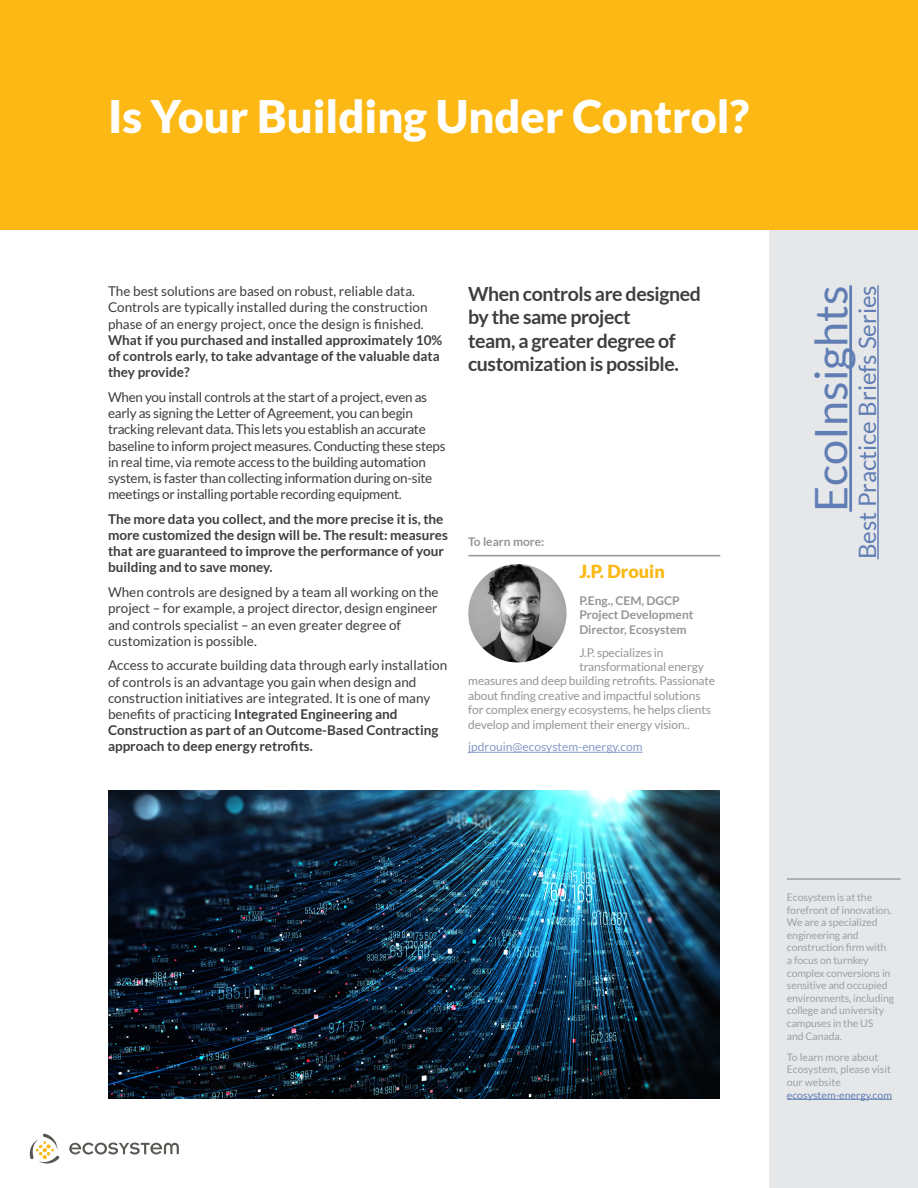
<style>
.page{position:relative;width:918px;height:1188px;background:#fff}
.page>*{position:absolute;margin:0;border:0;box-sizing:border-box;transform-origin:0 0}
.t1{font:900 45px "Lato";color:#fff}
.t2{font:45px "Lato";color:#607eb4}
.t3{font:24px "Lato";color:#607eb4}
.t4{font:700 19.5px/23.4px "Lato";letter-spacing:-.02em;color:#3e3e3f}
.t5{font:900 18px "Lato";color:#fcb814}
.t6{font:13.5px/16.2px "Lato";color:#3e3e3f}
.t7{font:13.5px/16.2px "Lato";letter-spacing:-.02em;color:#3e3e3f}
.t8{font:700 13.5px/16.2px "Lato";color:#3e3e3f}
.t9{font:12px "Lato";letter-spacing:-.01em;color:#939598}
.t10{font:700 12px/14.4px "Lato";color:#939598}
.t11{font:12px "Lato";color:#879bc7}
.t12{font:10.5px/12.6px "Lato";letter-spacing:-.01em;color:#9d9fa2}
.s1{font-weight:700}
.s2{color:#607eb4}
</style>
<div class="page">
<div style="left:770px;top:230px;width:148px;height:958px;background:#e6e7e9"></div>
<div style="left:0;top:0;width:918px;height:230px;background:#fcb814"></div>
<img style="left:108px;top:791px;width:612px;height:308px">
<svg style="left:69px;top:1143px;width:110px;height:12px"></svg>
<svg style="left:29px;top:1134px;width:30px;height:30px"></svg>
<hr style="left:787px;top:878px;width:114px;height:2px;background:#9d9fa2">
<hr style="left:787px;top:1099px;width:105px;height:1px;background:#607eb4">
<hr style="left:849px;top:285px;width:3px;height:227px;background:#607eb4">
<hr style="left:877px;top:285px;width:2px;height:274px;background:#607eb4">
<hr style="left:468px;top:555px;width:252px;height:1px;background:#939598">
<hr style="left:468px;top:752px;width:175px;height:1px;background:#879bc7">
<img style="left:468px;top:564px;width:99px;height:98px;border-radius:49px">
<p class="t1" style="left:108px;top:90px;width:643px">Is Your Building Under Control?</p>
<p class="t6" style="left:108px;top:283px;width:336px">The best solutions are based on robust, reliable data.<br>Controls are typically installed during the construction phase of an energy project, once the design is finished.<br><span class="s1">What if you purchased and installed approximately 10% of controls early, to take advantage of the valuable data they provide?</span></p>
<p class="t7" style="left:108px;top:389px;width:339px">When you install controls at the start of a project, even as early as signing the Letter of Agreement, you can begin tracking relevant data. This lets you establish an accurate baseline to inform project measures. Conducting these steps in real time, via remote access to the building automation system, is faster than collecting information during on-site meetings or installing portable recording equipment.</p>
<p class="t8" style="left:108px;top:511px;width:342px">The more data you collect, and the more precise it is, the more customized the design will be. The result: measures that are guaranteed to improve the performance of your building and to save money.</p>
<p class="t6" style="left:108px;top:584px;width:332px">When controls are designed by a team all working on the project – for example, a project director, design engineer and controls specialist – an even greater degree of customization is possible.</p>
<p class="t6" style="left:108px;top:657px;width:341px">Access to accurate building data through early installation of controls is an advantage you gain when design and construction initiatives are integrated. It is one of many benefits of practicing <span class="s1">Integrated Engineering and Construction as part of an Outcome-Based Contracting approach to deep energy retrofits.</span></p>
<p class="t4" style="left:468px;top:282px;width:234px">When controls are designed by the same project<br>team, a greater degree of customization is possible.</p>
<p class="t10" style="left:468px;top:534px;width:78px">To learn more:</p>
<p class="t5" style="left:579px;top:561px;width:87px">J.P. Drouin</p>
<p class="t10" style="left:579px;top:593px;width:116px">P.Eng., CEM, DGCP<br>Project Development<br>Director, Ecosystem</p>
<p class="t9" style="left:579px;top:646px;width:86px">J.P. specializes in</p>
<p class="t9" style="left:579px;top:660px;width:126px">transformational energy</p>
<p class="t9" style="left:468px;top:674px;width:248px">measures and deep building retrofits. Passionate</p>
<p class="t9" style="left:468px;top:689px;width:234px">about finding creative and impactful solutions</p>
<p class="t9" style="left:468px;top:703px;width:244px">for complex energy ecosystems, he helps clients</p>
<p class="t9" style="left:468px;top:718px;width:223px">develop and implement their energy vision..</p>
<p class="t11" style="left:468px;top:740px;width:176px">jpdrouin@ecosystem-energy.com</p>
<p class="t2" style="left:806px;top:512px;width:228px;rotate:-90deg">EcoInsights</p>
<p class="t3" style="left:854px;top:559px;width:276px;rotate:-90deg">Best Practice Briefs Series</p>
<p class="t12" style="left:787px;top:891px;width:109px">Ecosystem is at the forefront of innovation.<br>We are a specialized engineering and construction firm with a focus on turnkey complex conversions in sensitive and occupied environments, including college and university campuses in the US<br>and Canada.</p>
<p class="t12" style="left:787px;top:1051px;width:107px">To learn more about<br>Ecosystem, please visit our website <span class="s2">ecosystem-energy.com</span></p>
</div>
